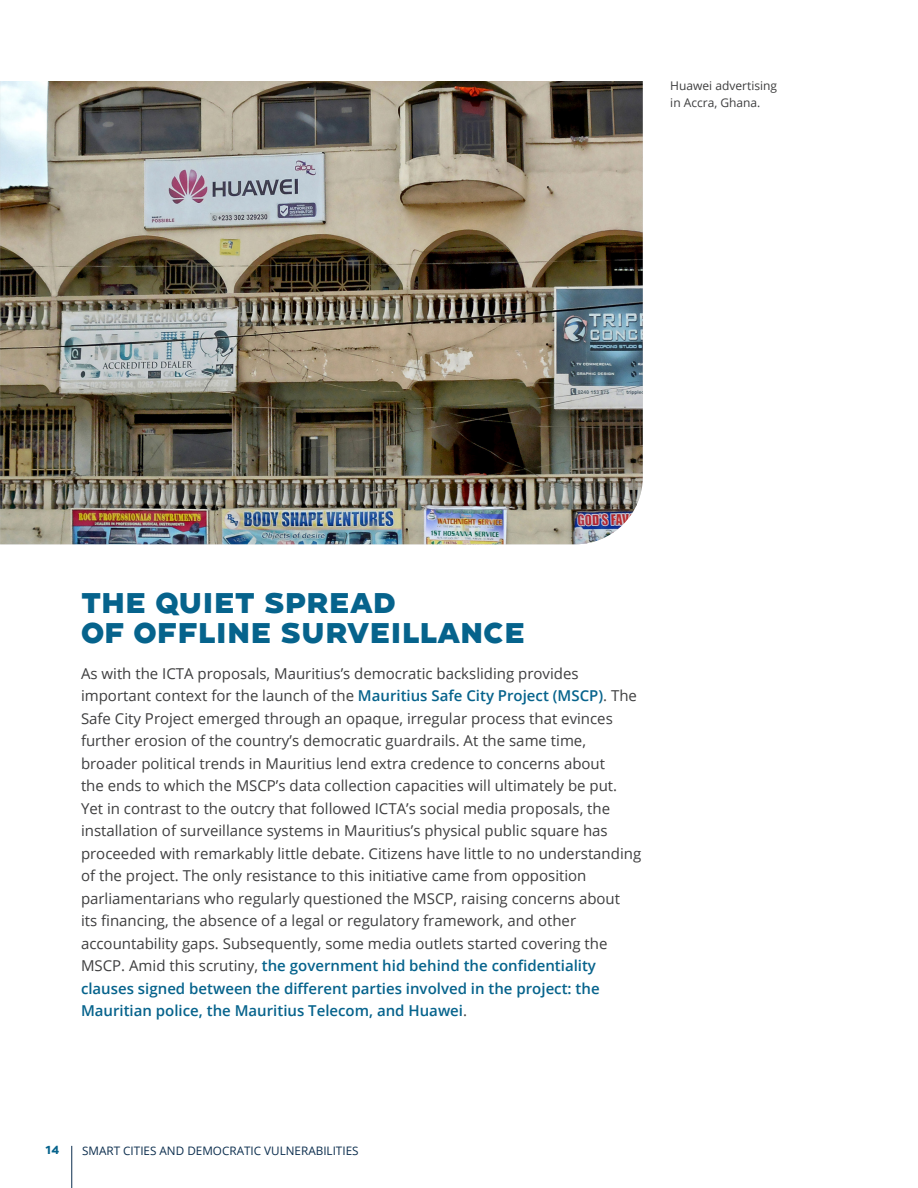
<style>
.page{position:relative;width:918px;height:1188px;background:#fff}
.page>*{position:absolute;margin:0;border:0;box-sizing:border-box;transform-origin:0 0}
.t1{font:900 28.5px/30px "Conneqt";color:#06638c}
.Body{font:15px/22.5px "Open Sans";color:#3e3e3f}
.Photo_Caption{font:12px/16.5px "Open Sans";color:#3e3e3f}
.t2{font:11.7px "Open Sans";color:#0c2e4e}
.t3{font:700 11.7px "Conneqt";color:#06638c}
.s1{font-weight:600;color:#06638c}
</style>
<div class="page">
<hr style="left:71px;top:1146px;width:1px;height:42px;background:#0c2e4e">
<img style="left:0;top:81px;width:643px;height:463px">
<p class="Photo_Caption" style="left:670px;top:77px;width:108px">Huawei advertising in Accra, Ghana.</p>
<h1 class="t1" style="left:81px;top:587px;width:446px">THE QUIET SPREAD<br>OF OFFLINE SURVEILLANCE</h1>
<p class="Body" style="left:81px;top:662px;width:562px">As with the ICTA proposals, Mauritius’s democratic backsliding provides important context for the launch of the <span class="s1">Mauritius Safe City Project (MSCP)</span>. The Safe City Project emerged through an opaque, irregular process that evinces further erosion of the country’s democratic guardrails. At the same time, broader political trends in Mauritius lend extra credence to concerns about<br>the ends to which the MSCP’s data collection capacities will ultimately be put.<br>Yet in contrast to the outcry that followed ICTA’s social media proposals, the installation of surveillance systems in Mauritius’s physical public square has proceeded with remarkably little debate. Citizens have little to no understanding of the project. The only resistance to this initiative came from opposition parliamentarians who regularly questioned the MSCP, raising concerns about<br>its financing, the absence of a legal or regulatory framework, and other accountability gaps. Subsequently, some media outlets started covering the MSCP. Amid this scrutiny, <span class="s1">the government hid behind the confidentiality clauses signed between the different parties involved in the project: the Mauritian police, the Mauritius Telecom, and Huawei</span>.</p>
<p class="t3" style="left:46px;top:1142px;width:15px">14</p>
<p class="t2" style="left:82px;top:1143px;width:278px">SMART CITIES AND DEMOCRATIC VULNERABILITIES</p>
</div>
